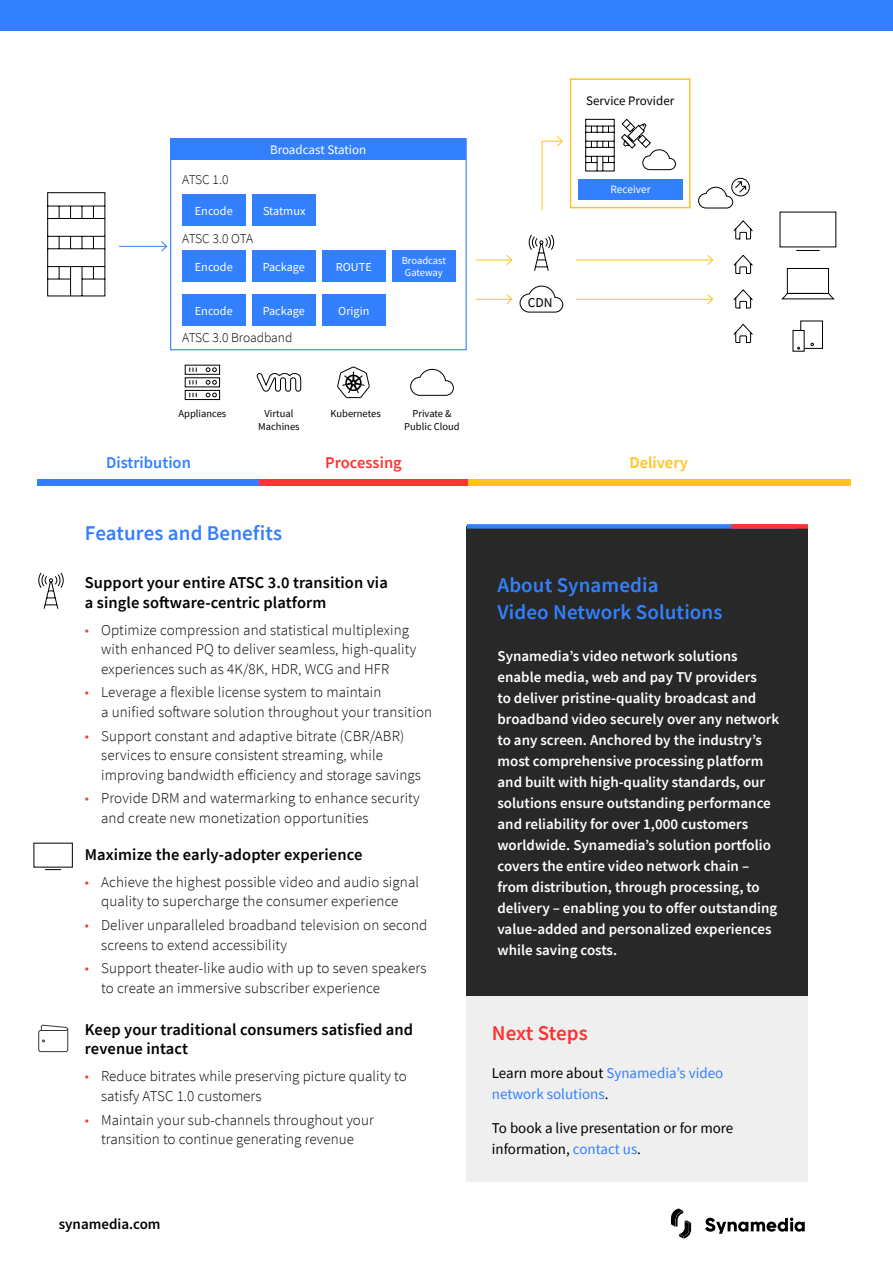
<style>
.page{position:relative;width:893px;height:1263px;background:#fff}
.page>*{position:absolute;margin:0;border:0;box-sizing:border-box;transform-origin:0 0}
.t1{font:600 21px/27px "Source Sans Pro";letter-spacing:.005em;color:#3380ff}
.t2{font:600 21px "Source Sans Pro";letter-spacing:-.005em;color:#f33}
.t3{font:600 16.5px/19.5px "Source Sans Pro";letter-spacing:.005em;color:#000}
.t4{font:600 16.5px "Source Sans Pro";color:#3380ff}
.t5{font:600 16.5px "Source Sans Pro";color:#f33}
.t6{font:600 16.5px "Source Sans Pro";color:#ffc41c}
.t7{font:300 15px/19.5px "Source Sans Pro";letter-spacing:.01em;color:#000}
.t8{font:600 15px/21px "Source Sans Pro";color:#fff}
.t9{font:15px/21px "Source Sans Pro";color:#000}
.t10{font:15px/21px "Source Sans Pro";color:#3380ff}
.t11{font:600 15px "Source Sans Pro";color:#000}
.t12{font:300 13.5px "Source Sans Pro";letter-spacing:-.015em;color:#000}
.t13{font:13.5px "Source Sans Pro";color:#000}
.t14{font:13.05px "Source Sans Pro";letter-spacing:-.005em;color:#fff}
.t15{font:13.05px "Source Sans Pro";color:#000}
.t16{font:12.15px "Source Sans Pro";color:#fff}
.t17{font:11.25px "Source Sans Pro";color:#fff}
.t18{font:10.5px/13.5px "Source Sans Pro";color:#000;text-align:center}
.t19{font:10.5px/12px "Source Sans Pro";letter-spacing:-.005em;color:#fff}
.s1{color:#ef462e}
.s2{color:#000}
.s3{color:#3380ff}
</style>
<div class="page">
<div style="left:170px;top:138px;width:297px;height:212px;border:1px solid #3380ff"></div>
<div style="left:0;top:0;width:893px;height:31px;background:#3380ff"></div>
<svg style="left:705px;top:1217px;width:100px;height:17px"></svg>
<svg style="left:671px;top:1208px;width:20px;height:30px"></svg>
<div style="left:467px;top:997px;width:341px;height:185px;background:#efefef"></div>
<div style="left:467px;top:526px;width:341px;height:470px;background:#282828"></div>
<div style="left:467px;top:524px;width:329px;height:5px;background:#3380ff"></div>
<div style="left:731px;top:524px;width:77px;height:5px;background:#f33"></div>
<svg style="left:47px;top:192px;width:59px;height:105px"></svg>
<svg style="left:184px;top:364px;width:36px;height:36px"></svg>
<svg style="left:410px;top:369px;width:44px;height:27px"></svg>
<svg style="left:528px;top:234px;width:26px;height:37px"></svg>
<svg style="left:519px;top:285px;width:44px;height:28px"></svg>
<svg style="left:256px;top:373px;width:45px;height:19px"></svg>
<svg style="left:698px;top:178px;width:52px;height:31px"></svg>
<svg style="left:733px;top:220px;width:20px;height:20px"></svg>
<svg style="left:733px;top:255px;width:20px;height:19px"></svg>
<svg style="left:733px;top:289px;width:20px;height:20px"></svg>
<svg style="left:733px;top:324px;width:20px;height:19px"></svg>
<svg style="left:792px;top:320px;width:31px;height:32px"></svg>
<div style="left:170px;top:138px;width:296px;height:21px;background:#3380ff"></div>
<div style="left:182px;top:195px;width:63px;height:31px;background:#3380ff"></div>
<div style="left:253px;top:195px;width:63px;height:31px;background:#3380ff"></div>
<div style="left:182px;top:251px;width:63px;height:31px;background:#3380ff"></div>
<div style="left:252px;top:251px;width:63px;height:31px;background:#3380ff"></div>
<div style="left:322px;top:251px;width:63px;height:31px;background:#3380ff"></div>
<div style="left:392px;top:251px;width:63px;height:31px;background:#3380ff"></div>
<div style="left:182px;top:294px;width:63px;height:32px;background:#3380ff"></div>
<div style="left:252px;top:294px;width:63px;height:32px;background:#3380ff"></div>
<div style="left:322px;top:294px;width:63px;height:32px;background:#3380ff"></div>
<div style="left:578px;top:179px;width:105px;height:20px;background:#3380ff"></div>
<svg style="left:781px;top:268px;width:53px;height:32px"></svg>
<svg style="left:585px;top:119px;width:30px;height:52px"></svg>
<hr style="left:119px;top:246px;width:48px;height:1px;background:#3380ff">
<svg style="left:160px;top:241px;width:8px;height:11px"></svg>
<svg style="left:621px;top:119px;width:55px;height:51px"></svg>
<hr style="left:476px;top:260px;width:36px;height:1px;background:#ffc41c">
<svg style="left:506px;top:255px;width:7px;height:10px"></svg>
<hr style="left:476px;top:299px;width:36px;height:1px;background:#ffc41c">
<svg style="left:506px;top:294px;width:7px;height:11px"></svg>
<hr style="left:576px;top:260px;width:137px;height:1px;background:#ffc41c">
<svg style="left:706px;top:254px;width:8px;height:11px"></svg>
<hr style="left:576px;top:299px;width:137px;height:1px;background:#ffc41c">
<svg style="left:706px;top:294px;width:8px;height:11px"></svg>
<svg style="left:779px;top:211px;width:58px;height:40px"></svg>
<div style="left:570px;top:78px;width:121px;height:130px;border:2px solid #ffc41c"></div>
<svg style="left:541px;top:136px;width:22px;height:74px"></svg>
<svg style="left:38px;top:572px;width:26px;height:37px"></svg>
<svg style="left:33px;top:843px;width:40px;height:27px"></svg>
<svg style="left:38px;top:1025px;width:30px;height:27px"></svg>
<div style="left:37px;top:479px;width:223px;height:6px;background:#3380ff"></div>
<div style="left:467px;top:479px;width:383px;height:6px;background:#ffc41c"></div>
<div style="left:259px;top:479px;width:209px;height:6px;background:#f33"></div>
<svg style="left:337px;top:366px;width:33px;height:32px"></svg>
<p class="t12" style="left:182px;top:171px;width:48px">ATSC 1.0</p>
<p class="t14" style="left:270px;top:141px;width:98px">Broadcast Station</p>
<p class="t16" style="left:195px;top:203px;width:39px">Encode</p>
<p class="t16" style="left:263px;top:203px;width:44px">Statmux</p>
<p class="t12" style="left:182px;top:231px;width:73px">ATSC 3.0 OTA</p>
<p class="t16" style="left:195px;top:259px;width:39px">Encode</p>
<p class="t16" style="left:263px;top:259px;width:44px">Package</p>
<p class="t16" style="left:336px;top:259px;width:37px">ROUTE</p>
<p class="t19" style="left:402px;top:255px;width:46px">Broadcast<br>Gateway</p>
<p class="t16" style="left:195px;top:303px;width:39px">Encode</p>
<p class="t16" style="left:263px;top:303px;width:44px">Package</p>
<p class="t16" style="left:338px;top:303px;width:33px">Origin</p>
<p class="t12" style="left:182px;top:330px;width:112px">ATSC 3.0 Broadband</p>
<p class="t18" style="left:178px;top:406px;width:49px">Appliances</p>
<p class="t18" style="left:258px;top:406px;width:43px">Virtual<br>Machines</p>
<p class="t18" style="left:404px;top:406px;width:57px">Private &amp;<br>Public Cloud</p>
<p class="t18" style="left:331px;top:406px;width:52px">Kubernetes</p>
<p class="t15" style="left:586px;top:92px;width:90px">Service Provider</p>
<p class="t17" style="left:611px;top:182px;width:41px">Receiver</p>
<p class="t13" style="left:528px;top:294px;width:26px">CDN</p>
<p class="t4" style="left:106px;top:452px;width:86px">Distribution</p>
<p class="t5" style="left:325px;top:452px;width:78px">Processing</p>
<p class="t6" style="left:629px;top:452px;width:60px">Delivery</p>
<h1 class="t1" style="left:85px;top:519px;width:199px">Features and Benefits</h1>
<p class="t3" style="left:85px;top:573px;width:304px">Support your entire ATSC 3.0 transition via a single software-centric platform</p>
<p class="t7" style="left:101px;top:620px;width:317px;text-indent:-16px"><span class="s1">•</span> Optimize compression and statistical multiplexing with enhanced PQ to deliver seamless, high-quality experiences such as 4K/8K, HDR, WCG and HFR</p>
<p class="t7" style="left:101px;top:683px;width:333px;text-indent:-16px"><span class="s1">•</span> Leverage a flexible license system to maintain<br>a unified software solution throughout your transition</p>
<p class="t7" style="left:101px;top:726px;width:321px;text-indent:-16px"><span class="s1">•</span> Support constant and adaptive bitrate (CBR/ABR) services to ensure consistent streaming, while improving bandwidth efficiency and storage savings</p>
<p class="t7" style="left:101px;top:789px;width:320px;text-indent:-16px"><span class="s1">•</span> Provide DRM and watermarking to enhance security and create new monetization opportunities</p>
<p class="t3" style="left:85px;top:844px;width:279px">Maximize the early-adopter experience</p>
<p class="t7" style="left:85px;top:872px;width:336px;text-align:center"><span class="s1">•</span> Achieve the highest possible video and audio signal quality to supercharge the consumer experience</p>
<p class="t7" style="left:101px;top:915px;width:328px;text-indent:-16px"><span class="s1">•</span> Deliver unparalleled broadband television on second screens to extend accessibility</p>
<p class="t7" style="left:101px;top:959px;width:327px;text-indent:-16px"><span class="s1">•</span> Support theater-like audio with up to seven speakers to create an immersive subscriber experience</p>
<p class="t3" style="left:85px;top:1019px;width:330px">Keep your traditional consumers satisfied and revenue intact</p>
<p class="t7" style="left:101px;top:1066px;width:307px;text-indent:-16px"><span class="s1">•</span> Reduce bitrates while preserving picture quality to satisfy ATSC 1.0 customers</p>
<p class="t7" style="left:85px;top:1110px;width:290px;text-align:center"><span class="s1">•</span> Maintain your sub-channels throughout your transition to continue generating revenue</p>
<p class="t11" style="left:59px;top:1214px;width:103px">synamedia.com</p>
<h1 class="t1" style="left:497px;top:571px;width:226px">About Synamedia<br>Video Network Solutions</h1>
<p class="t8" style="left:497px;top:645px;width:283px">Synamedia’s video network solutions enable media, web and pay TV providers<br>to deliver pristine-quality broadcast and broadband video securely over any network to any screen. Anchored by the industry’s most comprehensive processing platform and built with high-quality standards, our solutions ensure outstanding performance and reliability for over 1,000 customers worldwide. Synamedia’s solution portfolio covers the entire video network chain – from distribution, through processing, to delivery – enabling you to offer outstanding value-added and personalized experiences while saving costs.</p>
<h1 class="t2" style="left:492px;top:1019px;width:98px">Next Steps</h1>
<p class="t10" style="left:492px;top:1062px;width:233px"><span class="s2">Learn more about</span> Synamedia’s video network solutions<span class="s2">.</span></p>
<p class="t9" style="left:492px;top:1117px;width:243px">To book a live presentation or for more information, <span class="s3">contact us</span>.</p>
</div>
